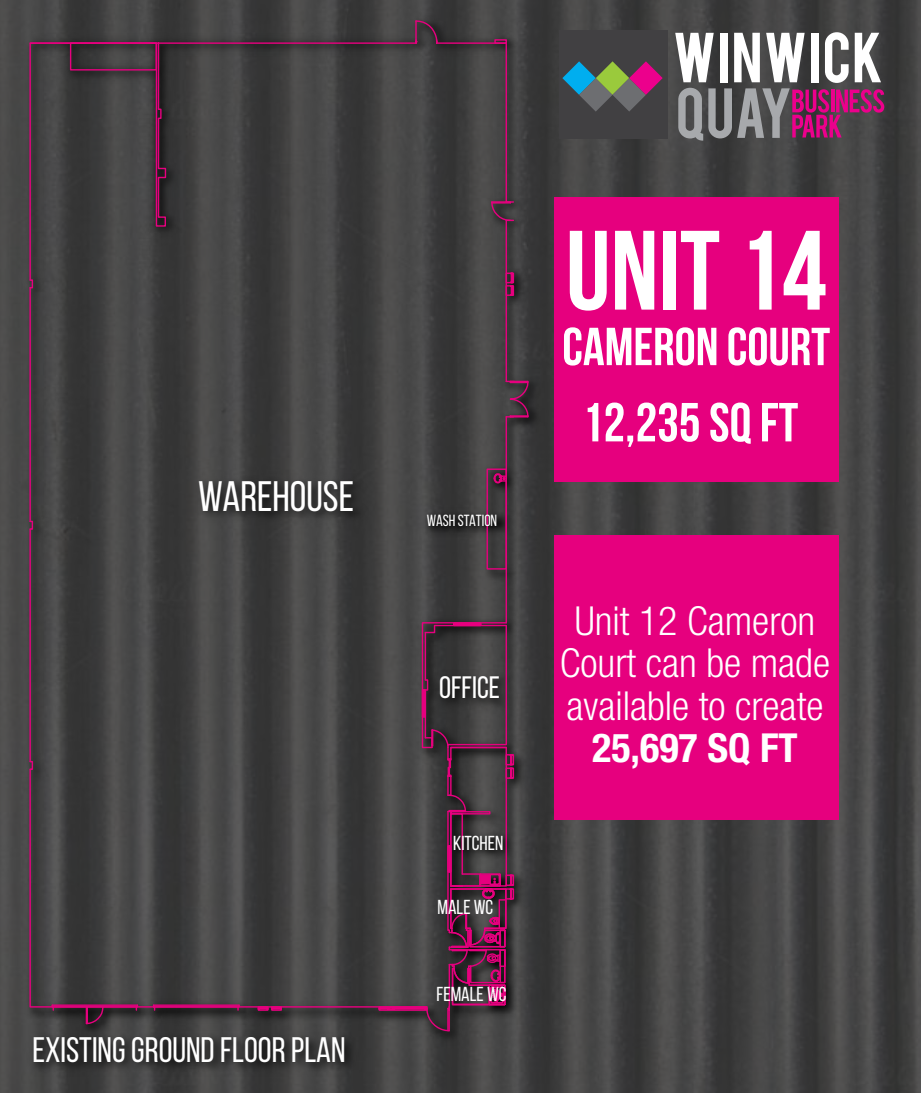
<style>
.page{position:relative;width:921px;height:1093px;background:#fff}
.page>*{position:absolute;margin:0;border:0;box-sizing:border-box;transform-origin:0 0}
.t1{font:700 112.5px "Bebas Neue";color:#fff}
.t2{font:700 54.75px "Bebas Neue";color:#fff}
.t3{font:700 53.25px "Bebas Neue";color:#fff}
.t4{font:42.5px "Bebas Neue";color:#fff}
.t5{font:300 condensed 40px/42.5px "Helvetica Neue";color:#fff;text-align:center}
.t6{font:700 condensed 40px "Helvetica Neue";color:#fff}
.t7{font:35.5px "Bebas Neue";color:#fff}
.t8{font:31px "Bebas Neue";color:#fff}
.t9{font:20.25px "Bebas Neue";color:#fff}
.t10{font:16px "Bebas Neue";color:#fff}
</style>
<div class="page">
<img style="left:0;top:0;width:921px;height:1092px">
<svg style="left:675px;top:32px;width:209px;height:109px"></svg>
<div style="left:559px;top:30px;width:108px;height:108px;background:#414042"></div>
<svg style="left:562px;top:61px;width:101px;height:51px"></svg>
<div style="left:554px;top:535px;width:285px;height:285px;background:#e6007e"></div>
<div style="left:554px;top:197px;width:285px;height:285px;background:#e6007e"></div>
<img style="left:20px;top:12px;width:525px;height:1072px">
<svg style="left:29px;top:767px;width:392px;height:241px;background:#444243"></svg>
<hr style="left:29px;top:529px;width:2px;height:232px;background:#e6007e">
<hr style="left:29px;top:288px;width:2px;height:233px;background:#e6007e">
<svg style="left:29px;top:42px;width:388px;height:239px;background:#424041"></svg>
<hr style="left:437px;top:42px;width:69px;height:2px;background:#e6007e">
<hr style="left:394px;top:1007px;width:31px;height:1px;background:#e6007e">
<div style="left:487px;top:468px;width:20px;height:101px;border:1px solid #e6007e"></div>
<hr style="left:506px;top:43px;width:1px;height:159px;background:#e6007e">
<hr style="left:506px;top:220px;width:1px;height:161px;background:#e6007e">
<hr style="left:506px;top:417px;width:1px;height:205px;background:#e6007e">
<svg style="left:29px;top:41px;width:138px;height:186px;background:#473a41"></svg>
<svg style="left:497px;top:380px;width:32px;height:37px"></svg>
<svg style="left:490px;top:200px;width:23px;height:22px"></svg>
<svg style="left:414px;top:19px;width:24px;height:24px"></svg>
<svg style="left:29px;top:760px;width:4px;height:9px"></svg>
<svg style="left:29px;top:520px;width:4px;height:9px"></svg>
<svg style="left:29px;top:279px;width:4px;height:9px"></svg>
<svg style="left:51px;top:1003px;width:88px;height:21px;background:#53263f"></svg>
<svg style="left:152px;top:1003px;width:88px;height:6px"></svg>
<svg style="left:510px;top:274px;width:3px;height:20px"></svg>
<div style="left:494px;top:39px;width:13px;height:5px;border:1px solid #e6007e"></div>
<div style="left:506px;top:285px;width:8px;height:11px;border:1px solid #e6007e"></div>
<div style="left:506px;top:272px;width:8px;height:11px;border:1px solid #e6007e"></div>
<svg style="left:493px;top:472px;width:13px;height:12px"></svg>
<svg style="left:260px;top:1006px;width:20px;height:3px"></svg>
<div style="left:271px;top:1005px;width:11px;height:5px;border:1px solid #e6007e"></div>
<div style="left:258px;top:1005px;width:10px;height:5px;border:1px solid #e6007e"></div>
<div style="left:379px;top:1005px;width:49px;height:5px;border:1px solid #e6007e"></div>
<svg style="left:379px;top:1006px;width:16px;height:3px"></svg>
<div style="left:506px;top:767px;width:8px;height:11px;border:1px solid #e6007e"></div>
<div style="left:506px;top:754px;width:8px;height:11px;border:1px solid #e6007e"></div>
<div style="left:506px;top:874px;width:8px;height:11px;border:1px solid #e6007e"></div>
<div style="left:505px;top:888px;width:9px;height:11px;border:1px solid #e6007e"></div>
<svg style="left:421px;top:621px;width:92px;height:411px;background:#4e3040"></svg>
<p class="t4" style="left:198px;top:473px;width:157px">WAREHOUSE</p>
<p class="t7" style="left:32px;top:1030px;width:315px">EXISTING GROUND FLOOR PLAN</p>
<p class="t10" style="left:427px;top:511px;width:72px">WASH STATION</p>
<p class="t8" style="left:439px;top:670px;width:62px">OFFICE</p>
<p class="t9" style="left:453px;top:831px;width:52px">KITCHEN</p>
<p class="t9" style="left:438px;top:895px;width:57px">MALE WC</p>
<p class="t9" style="left:437px;top:982px;width:71px">FEMALE WC</p>
<h1 class="t1" style="left:566px;top:209px;width:262px">UNIT 14</h1>
<h3 class="t3" style="left:562px;top:317px;width:269px">CAMERON COURT</h3>
<h2 class="t2" style="left:582px;top:392px;width:218px">12,235 SQ FT</h2>
<p class="t5" style="left:560px;top:599px;width:272px">Unit 12 Cameron<br>Court can be made available to create</p>
<p class="t6" style="left:592px;top:723px;width:207px">25,697 SQ FT</p>
</div>
